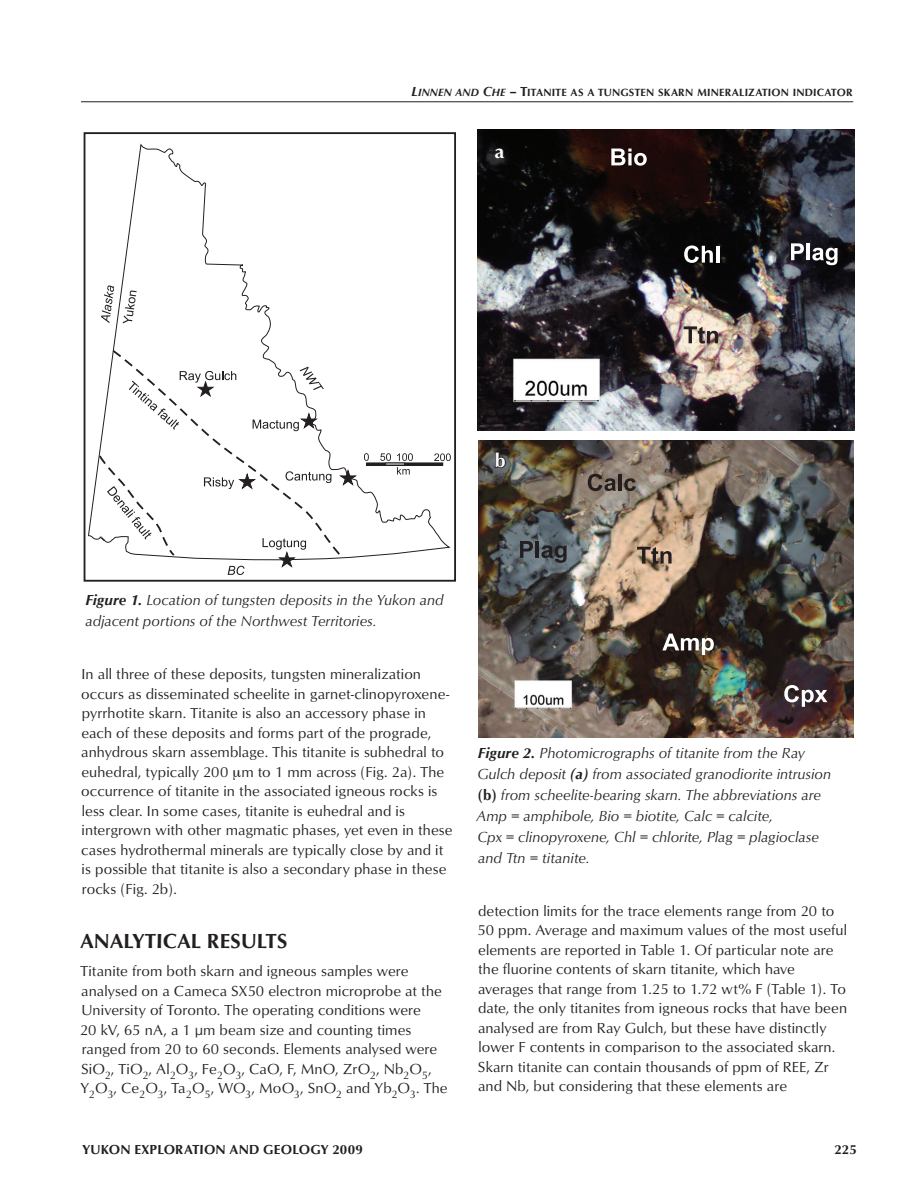
<style>
.page{position:relative;width:918px;height:1188px;background:#fff}
.page>*{position:absolute;margin:0;border:0;box-sizing:border-box;transform-origin:0 0}
.head1{font:21px "Optimum Bold DTC";color:#231f20}
.caption_letter{font:19.5px "Optimum Bold DTC";color:#fff}
.body{font:15px/19.5px "Optimum Roman DTC";letter-spacing:.005em;color:#231f20}
.t1{font:15px/21px "Optimum Roman Italic DTC";color:#231f20}
.z_footer{font:13.5px "Optimum Bold DTC";letter-spacing:.01em;color:#231f20}
.z_header{font:10.8px "Optimum Bold DTC SC800";letter-spacing:.015em;color:#231f20}
.s1{font-family:"Optimum Bold Italic DTC SC800";font-size:13.5px}
.s2{font-family:"Optimum Bold Italic DTC SC800"}
.s3{font-size:13.5px}
.s4{font-family:"Optimum Bold Italic DTC"}
.s5{font-family:"Optimum Bold DTC"}
</style>
<div class="page">
<hr style="left:81px;top:101px;width:772px;height:1px;background:#231f20">
<svg style="left:88px;top:144px;width:362px;height:416px"></svg>
<svg style="left:344px;top:470px;width:12px;height:15px"></svg>
<svg style="left:111px;top:348px;width:233px;height:211px"></svg>
<svg style="left:253px;top:413px;width:64px;height:18px"></svg>
<svg style="left:204px;top:474px;width:51px;height:15px"></svg>
<svg style="left:286px;top:471px;width:45px;height:12px"></svg>
<svg style="left:263px;top:538px;width:43px;height:29px"></svg>
<div style="left:366px;top:463px;width:77px;height:2px;border:1px solid #231f20"></div>
<div style="left:84px;top:132px;width:372px;height:450px;border:2px solid #231f20"></div>
<svg style="left:364px;top:453px;width:5px;height:8px"></svg>
<svg style="left:434px;top:453px;width:17px;height:8px"></svg>
<svg style="left:380px;top:453px;width:33px;height:22px"></svg>
<svg style="left:97px;top:453px;width:79px;height:105px"></svg>
<svg style="left:129px;top:371px;width:107px;height:59px"></svg>
<svg style="left:101px;top:285px;width:13px;height:38px"></svg>
<svg style="left:300px;top:367px;width:24px;height:23px"></svg>
<svg style="left:228px;top:566px;width:17px;height:9px"></svg>
<svg style="left:123px;top:291px;width:14px;height:32px"></svg>
<img style="left:478px;top:130px;width:377px;height:301px">
<img style="left:479px;top:441px;width:375px;height:297px">
<svg style="left:637px;top:547px;width:35px;height:17px"></svg>
<svg style="left:684px;top:326px;width:34px;height:18px"></svg>
<svg style="left:588px;top:474px;width:28px;height:17px"></svg>
<hr style="left:618px;top:474px;width:4px;height:17px;background:#231f20">
<svg style="left:624px;top:478px;width:12px;height:13px"></svg>
<svg style="left:784px;top:685px;width:43px;height:22px"></svg>
<svg style="left:791px;top:243px;width:13px;height:17px"></svg>
<hr style="left:807px;top:243px;width:3px;height:17px;background:#fff">
<svg style="left:812px;top:248px;width:26px;height:17px"></svg>
<svg style="left:662px;top:634px;width:52px;height:21px"></svg>
<svg style="left:520px;top:541px;width:13px;height:17px"></svg>
<hr style="left:536px;top:541px;width:3px;height:17px;background:#231f20">
<svg style="left:541px;top:545px;width:26px;height:18px"></svg>
<svg style="left:611px;top:149px;width:36px;height:17px"></svg>
<svg style="left:684px;top:245px;width:29px;height:18px"></svg>
<hr style="left:716px;top:246px;width:3px;height:17px;background:#fff">
<svg style="left:494px;top:147px;width:12px;height:13px"></svg>
<svg style="left:494px;top:451px;width:13px;height:18px"></svg>
<p class="z_header" style="left:412px;top:86px;width:442px"><span class="s1">L</span><span class="s2">INNEN AND</span> <span class="s1">C</span><span class="s2">HE</span> <span class="s3">– T</span>ITANITE AS A TUNGSTEN SKARN MINERALIZATION INDICATOR</p>
<p class="caption_letter" style="left:495px;top:140px;width:11px">A</p>
<p class="caption_letter" style="left:495px;top:449px;width:12px">B</p>
<p class="t1" style="left:85px;top:589px;width:360px"><span class="s4">Figure 1.</span> Location of tungsten deposits in the Yukon and adjacent portions of the Northwest Territories.</p>
<p class="body" style="left:81px;top:664px;width:373px">In all three of these deposits, tungsten mineralization occurs as disseminated scheelite in garnet-clinopyroxene&shy;pyrrhotite skarn. Titanite is also an accessory phase in each of these deposits and forms part of the prograde, anhydrous skarn assemblage. This titanite is subhedral to euhedral, typically 200 m to 1 mm across (Fig. 2a). The occurrence of titanite in the associated igneous rocks is less clear. In some cases, titanite is euhedral and is intergrown with other magmatic phases, yet even in these cases hydrothermal minerals are typically close by and it is possible that titanite is also a secondary phase in these rocks (Fig. 2b).</p>
<p class="head1" style="left:80px;top:929px;width:209px">ANALYTICAL RESULTS</p>
<p class="body" style="left:80px;top:961px;width:369px">Titanite from both skarn and igneous samples were analysed on a Cameca SX50 electron microprobe at the University of Toronto. The operating conditions were<br>20 kV, 65 nA, a 1 μm beam size and counting times ranged from 20 to 60 seconds. Elements analysed were SiO<sub>2</sub>, TiO<sub>2</sub>, Al<sub>2</sub>O<sub>3</sub>, Fe<sub>2</sub>O<sub>3</sub>, CaO, F, MnO, ZrO<sub>2</sub>, Nb<sub>2</sub>O<sub>5</sub>, Y<sub>2</sub>O<sub>3</sub>, Ce<sub>2</sub>O<sub>3</sub>, Ta<sub>2</sub>O<sub>5</sub>, WO<sub>3</sub>, MoO<sub>3</sub>, SnO<sub>2</sub> and Yb<sub>2</sub>O<sub>3</sub>. The</p>
<p class="t1" style="left:477px;top:743px;width:356px"><span class="s4">Figure 2.</span> Photomicrographs of titanite from the Ray Gulch deposit <span class="s4">(a)</span> from associated granodiorite intrusion <span class="s5">(B)</span> from scheelite-bearing skarn. The abbreviations are Amp = amphibole, Bio = biotite, Calc = calcite,<br>Cpx = clinopyroxene, Chl = chlorite, Plag = plagioclase and Ttn = titanite.</p>
<p class="body" style="left:477px;top:901px;width:371px">detection limits for the trace elements range from 20 to 50 ppm. Average and maximum values of the most useful elements are reported in Table 1. Of particular note are the fluorine contents of skarn titanite, which have averages that range from 1.25 to 1.72 wt% F (Table 1). To date, the only titanites from igneous rocks that have been analysed are from Ray Gulch, but these have distinctly lower F contents in comparison to the associated skarn.<br>Skarn titanite can contain thousands of ppm of REE, Zr and Nb, but considering that these elements are</p>
<p class="z_footer" style="left:83px;top:1141px;width:282px">YUKON EXPLORATION AND GEOLOGY 2009</p>
<p class="z_footer" style="left:834px;top:1141px;width:24px">225</p>
</div>
